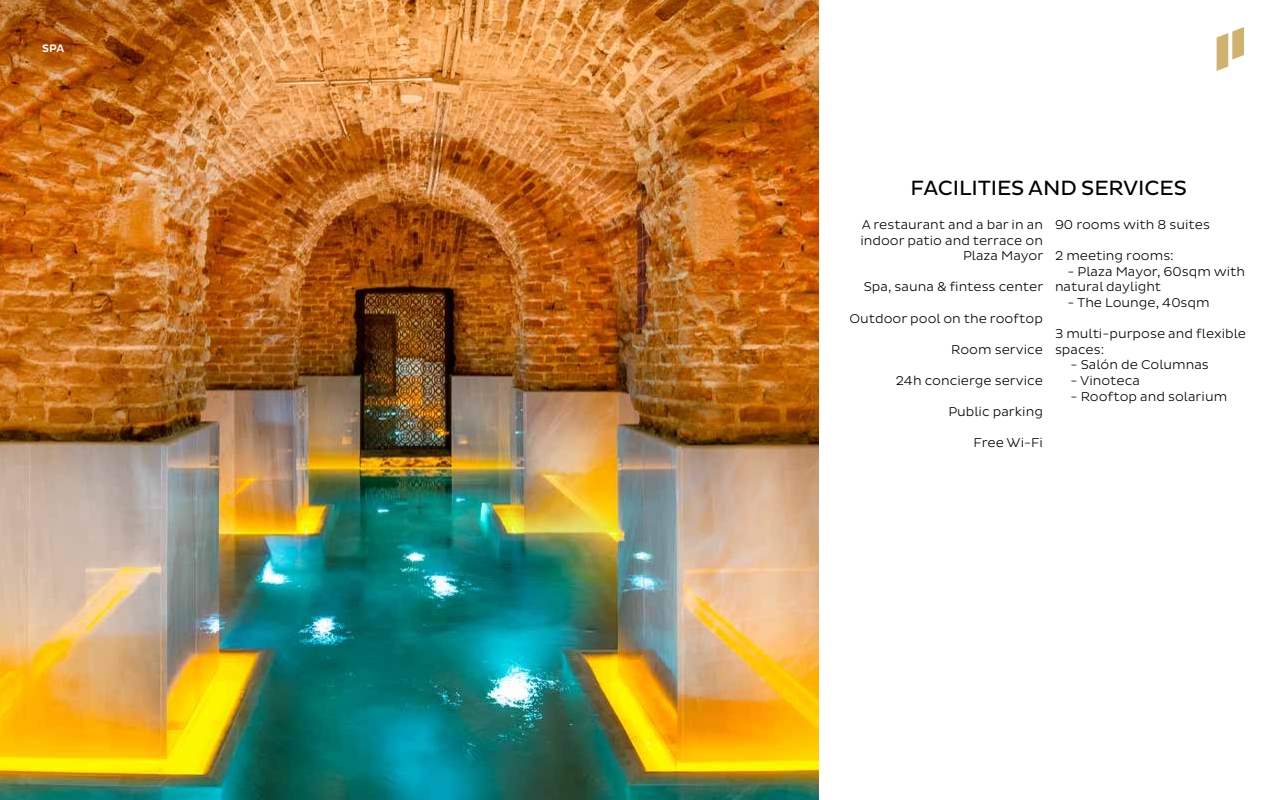
<style>
.page{position:relative;width:1280px;height:800px;background:#fff}
.page>*{position:absolute;margin:0;border:0;box-sizing:border-box;transform-origin:0 0}
.t1{font:21px "Pluto Sans";letter-spacing:-.005em;color:#000}
.t2{font:300 13px/15.6px "Pluto Sans";color:#000}
.t3{font:500 11px "Pluto Sans";color:#fff}
</style>
<div class="page">
<img style="left:0;top:0;width:818px;height:800px">
<svg style="left:1217px;top:27px;width:27px;height:44px"></svg>
<p class="t3" style="left:42px;top:42px;width:24px">SPA</p>
<h1 class="t1" style="left:911px;top:176px;width:278px">FACILITIES AND SERVICES</h1>
<p class="t2" style="left:860px;top:217px;width:184px;text-align:right">A restaurant and a bar in an indoor patio and terrace on<br>Plaza Mayor</p>
<p class="t2" style="left:864px;top:279px;width:181px">Spa, sauna &amp; fintess center</p>
<p class="t2" style="left:850px;top:311px;width:195px">Outdoor pool on the rooftop</p>
<p class="t2" style="left:951px;top:342px;width:93px">Room service</p>
<p class="t2" style="left:896px;top:373px;width:149px">24h concierge service</p>
<p class="t2" style="left:948px;top:404px;width:96px">Public parking</p>
<p class="t2" style="left:974px;top:435px;width:71px">Free Wi-Fi</p>
<p class="t2" style="left:1055px;top:217px;width:156px">90 rooms with 8 suites</p>
<p class="t2" style="left:1055px;top:248px;width:120px">2 meeting rooms:</p>
<p class="t2" style="left:1055px;top:264px;width:192px;text-indent:12px">- Plaza Mayor, 60sqm with natural daylight</p>
<p class="t2" style="left:1067px;top:295px;width:144px">- The Lounge, 40sqm</p>
<p class="t2" style="left:1055px;top:326px;width:193px">3 multi-purpose and flexible spaces:</p>
<p class="t2" style="left:1071px;top:357px;width:140px">- Salón de Columnas</p>
<p class="t2" style="left:1071px;top:373px;width:71px">- Vinoteca</p>
<p class="t2" style="left:1071px;top:389px;width:158px">- Rooftop and solarium</p>
</div>
